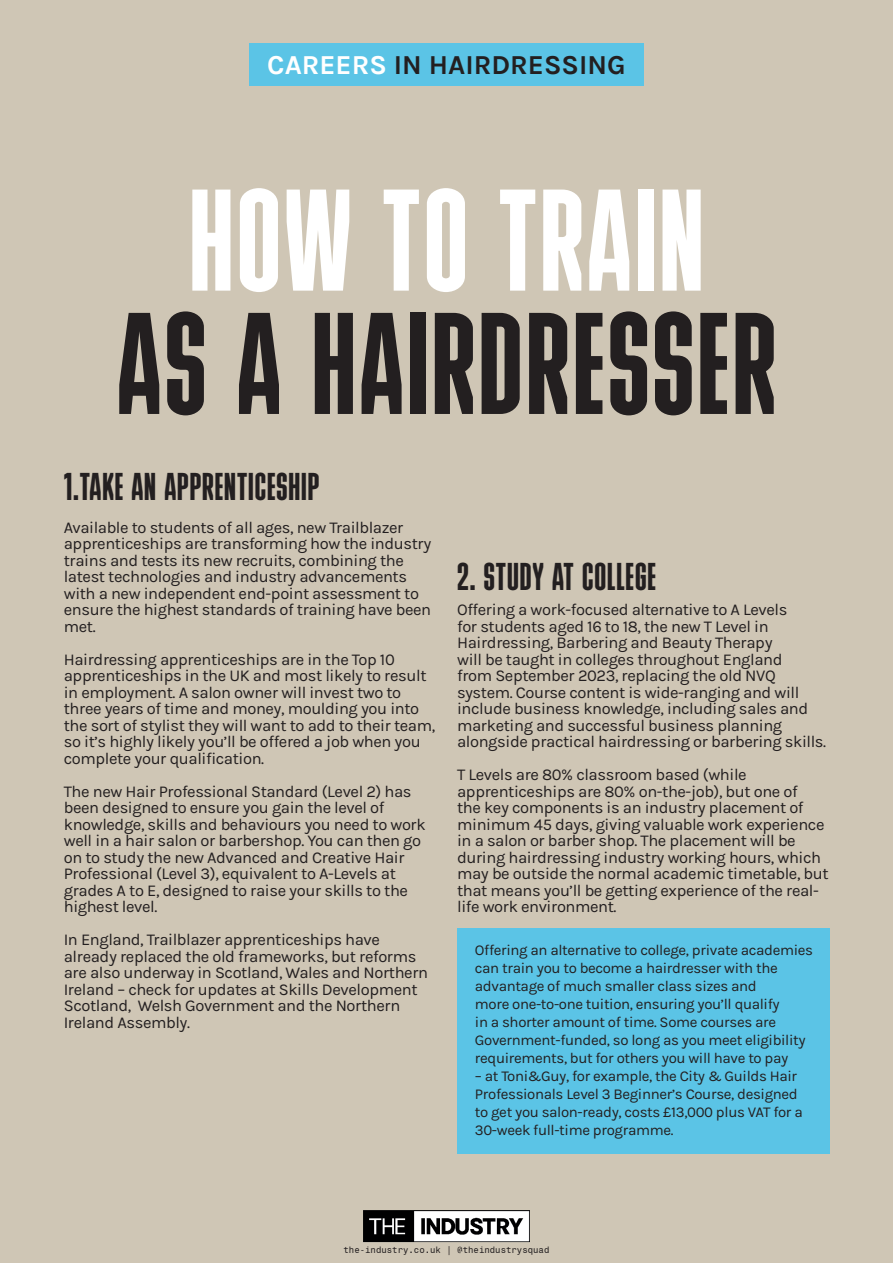
<style>
.page{position:relative;width:893px;height:1263px;background:#cfc6b5}
.page>*{position:absolute;margin:0;border:0;box-sizing:border-box;transform-origin:0 0}
.t1{font:144.45px "Bulevar";letter-spacing:.025em;color:#231f20}
.t2{font:144.45px "Bulevar";letter-spacing:.025em;color:#fff}
.t3{font:38.7px "Bulevar";letter-spacing:.025em;color:#231f20}
.t4{font:700 27.45px "Karla";color:#231f20}
.t5{font:16.5px/16.5px "Karla";letter-spacing:-.025em;color:#231f20}
.t6{font:15px/18px "Karla";letter-spacing:-.025em;color:#231f20}
.t7{font:9px "Monospace 821 BT";color:#231f20}
.s1{color:#fff}
</style>
<div class="page">
<div style="left:249px;top:43px;width:395px;height:42px;background:#5bc4e6"></div>
<div style="left:457px;top:928px;width:372px;height:225px;background:#5bc4e6"></div>
<img style="left:363px;top:1211px;width:167px;height:31px">
<p class="t4" style="left:267px;top:49px;width:360px"><span class="s1">CAREERS</span> IN HAIRDRESSING</p>
<p class="t2" style="left:189px;top:160px;width:516px">HOW TO TRAIN</p>
<p class="t1" style="left:117px;top:283px;width:660px">AS A HAIRDRESSER</p>
<p class="t3" style="left:64px;top:465px;width:257px">1.TAKE AN APPRENTICESHIP</p>
<p class="t5" style="left:64px;top:519px;width:369px">Available to students of all ages, new Trailblazer apprenticeships are transforming how the industry trains and tests its new recruits, combining the latest technologies and industry advancements with a new independent end-point assessment to ensure the highest standards of training have been met.</p>
<p class="t5" style="left:64px;top:651px;width:373px">Hairdressing apprenticeships are in the Top 10 apprenticeships in the UK and most likely to result in employment. A salon owner will invest two to three years of time and money, moulding you into the sort of stylist they will want to add to their team, so it’s highly likely you’ll be offered a job when you complete your qualification.</p>
<p class="t5" style="left:64px;top:783px;width:364px">The new Hair Professional Standard (Level 2) has been designed to ensure you gain the level of knowledge, skills and behaviours you need to work well in a hair salon or barbershop. You can then go on to study the new Advanced and Creative Hair Professional (Level 3), equivalent to A-Levels at grades A to E, designed to raise your skills to the highest level.</p>
<p class="t5" style="left:64px;top:932px;width:366px">In England, Trailblazer apprenticeships have already replaced the old frameworks, but reforms are also underway in Scotland, Wales and Northern Ireland – check for updates at Skills Development Scotland, Welsh Government and the Northern Ireland Assembly.</p>
<p class="t3" style="left:457px;top:555px;width:200px">2. STUDY AT COLLEGE</p>
<p class="t5" style="left:457px;top:602px;width:371px">Offering a work-focused alternative to A Levels<br>for students aged 16 to 18, the new T Level in Hairdressing, Barbering and Beauty Therapy<br>will be taught in colleges throughout England<br>from September 2023, replacing the old NVQ system. Course content is wide-ranging and will include business knowledge, including sales and marketing and successful business planning alongside practical hairdressing or barbering skills.</p>
<p class="t5" style="left:457px;top:767px;width:373px">T Levels are 80% classroom based (while apprenticeships are 80% on-the-job), but one of<br>the key components is an industry placement of minimum 45 days, giving valuable work experience in a salon or barber shop. The placement will be during hairdressing industry working hours, which may be outside the normal academic timetable, but that means you’ll be getting experience of the real&shy;life work environment.</p>
<p class="t6" style="left:475px;top:942px;width:340px">Offering an alternative to college, private academies can train you to become a hairdresser with the advantage of much smaller class sizes and<br>more one-to-one tuition, ensuring you’ll qualify<br>in a shorter amount of time. Some courses are Government-funded, so long as you meet eligibility requirements, but for others you will have to pay</p>
<p class="t6" style="left:475px;top:1068px;width:329px">– at Toni&amp;Guy, for example, the City &amp; Guilds Hair Professionals Level 3 Beginner’s Course, designed to get you salon-ready, costs £13,000 plus VAT for a 30-week full-time programme.</p>
<p class="t7" style="left:344px;top:1245px;width:207px">the-industry.co.uk | @theindustrysquad</p>
</div>
